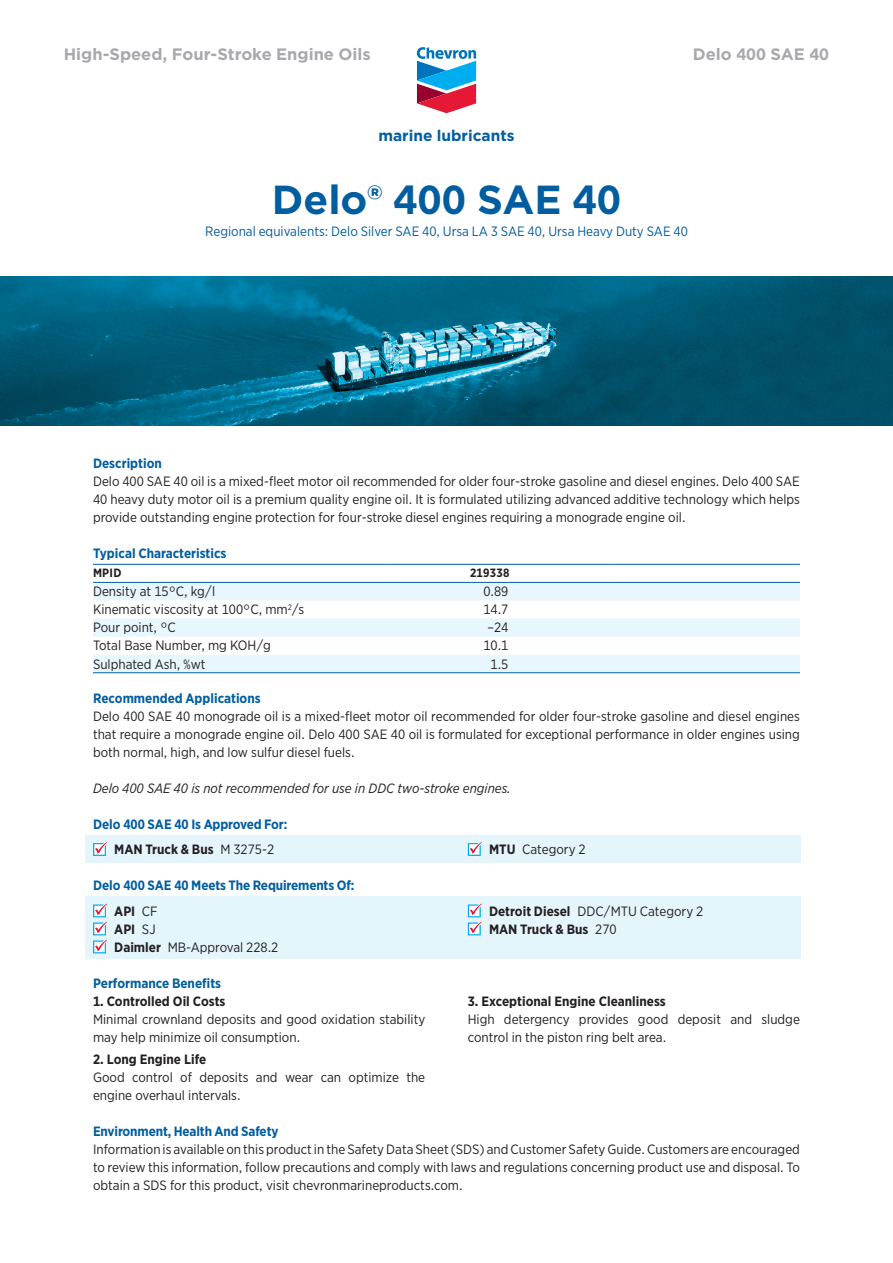
<style>
.page{position:relative;width:893px;height:1263px;background:#fff}
.page>*{position:absolute;margin:0;border:0;box-sizing:border-box;transform-origin:0 0}
.t1{font:700 40.5px "Gotham";color:#005ea0}
.t2{font:700 16.5px "Gotham";color:#a8a9ad}
.t3{font:700 15.45px "Gotham";color:#005ea0}
.t4{font:13.5px/18px "Gotham Narrow";color:#231f20}
.t5{font:700 13.5px/25.5px "Gotham Narrow";color:#005ea0}
.t6{font:700 13.5px/18px "Gotham Narrow";color:#231f20}
.t7{font:13.5px "Gotham Narrow";color:#005ea0}
.t8{font:italic 13.5px "Gotham Narrow";color:#231f20}
.t9{font:700 12px "Gotham Narrow";letter-spacing:.02em;color:#231f20}
.s1{color:#231f20}
.s2{font-weight:400;color:#231f20}
.s3{font-weight:700}
.s4{font-weight:400}
</style>
<div class="page">
<svg style="left:417px;top:47px;width:59px;height:66px"></svg>
<div style="left:85px;top:835px;width:715px;height:27px;background:#e5f5fc"></div>
<div style="left:85px;top:896px;width:715px;height:63px;background:#e5f5fc"></div>
<svg style="left:93px;top:583px;width:707px;height:89px;fill:#e8f6fd"></svg>
<hr style="left:93px;top:564px;width:294px;height:1px;background:#005ea0">
<hr style="left:387px;top:564px;width:221px;height:1px;background:#005ea0">
<hr style="left:608px;top:564px;width:192px;height:1px;background:#005ea0">
<hr style="left:93px;top:582px;width:294px;height:1px;background:#005ea0">
<hr style="left:387px;top:582px;width:221px;height:1px;background:#005ea0">
<hr style="left:608px;top:582px;width:192px;height:1px;background:#005ea0">
<hr style="left:93px;top:672px;width:294px;height:1px;background:#005ea0">
<hr style="left:387px;top:672px;width:221px;height:1px;background:#005ea0">
<hr style="left:608px;top:672px;width:192px;height:1px;background:#005ea0">
<svg style="left:93px;top:842px;width:14px;height:14px"></svg>
<svg style="left:468px;top:842px;width:14px;height:14px"></svg>
<svg style="left:93px;top:904px;width:14px;height:49px"></svg>
<svg style="left:468px;top:904px;width:14px;height:31px"></svg>
<img style="left:0;top:276px;width:893px;height:149px">
<p class="t2" style="left:64px;top:43px;width:309px">High-Speed, Four-Stroke Engine Oils</p>
<p class="t2" style="left:693px;top:43px;width:138px">Delo 400 SAE 40</p>
<p class="t3" style="left:378px;top:125px;width:138px">marine lubricants</p>
<h1 class="t1" style="left:272px;top:172px;width:351px">Delo® 400 SAE 40</h1>
<p class="t7" style="left:205px;top:223px;width:484px">Regional equivalents: Delo Silver SAE 40, Ursa LA 3 SAE 40, Ursa Heavy Duty SAE 40</p>
<p class="t5" style="left:93px;top:450px;width:70px">Description</p>
<p class="t4" style="left:93px;top:472px;width:708px;text-align:justify">Delo 400 SAE 40 oil is a mixed-fleet motor oil recommended for older four-stroke gasoline and diesel engines. Delo 400 SAE 40 heavy duty motor oil is a premium quality engine oil. It is formulated utilizing advanced additive technology which helps provide outstanding engine protection for four-stroke diesel engines requiring a monograde engine oil.</p>
<p class="t5" style="left:93px;top:540px;width:135px">Typical Characteristics</p>
<p class="t9" style="left:93px;top:565px;width:30px">MPID</p>
<p class="t9" style="left:470px;top:565px;width:41px">219338</p>
<p class="t4" style="left:93px;top:582px;width:124px">Density at 15°C, kg/l</p>
<p class="t4" style="left:483px;top:582px;width:27px">0.89</p>
<p class="t4" style="left:93px;top:600px;width:213px">Kinematic viscosity at 100°C, mm<sup>2</sup>/s</p>
<p class="t4" style="left:483px;top:600px;width:27px">14.7</p>
<p class="t4" style="left:93px;top:618px;width:84px">Pour point, °C</p>
<p class="t4" style="left:487px;top:618px;width:22px">–24</p>
<p class="t4" style="left:93px;top:636px;width:179px">Total Base Number, mg KOH/g</p>
<p class="t4" style="left:483px;top:636px;width:27px">10.1</p>
<p class="t4" style="left:93px;top:654px;width:114px">Sulphated Ash, %wt</p>
<p class="t4" style="left:491px;top:654px;width:19px">1.5</p>
<p class="t5" style="left:93px;top:685px;width:169px">Recommended Applications</p>
<p class="t4" style="left:93px;top:707px;width:708px;text-align:justify">Delo 400 SAE 40 monograde oil is a mixed-fleet motor oil recommended for older four-stroke gasoline and diesel engines that require a monograde engine oil. Delo 400 SAE 40 oil is formulated for exceptional performance in older engines using both normal, high, and low sulfur diesel fuels.</p>
<p class="t8" style="left:93px;top:780px;width:420px">Delo 400 SAE 40 is not recommended for use in DDC two-stroke engines.</p>
<p class="t5" style="left:114px;top:811px;width:175px;text-indent:-21px">Delo 400 SAE 40 Is Approved For:<br><span class="s1">MAN Truck &amp; Bus</span> <span class="s2">M 3275-2</span></p>
<p class="t4" style="left:489px;top:840px;width:98px"><span class="s3">MTU</span> Category 2</p>
<p class="t5" style="left:114px;top:873px;width:242px;text-indent:-21px">Delo 400 SAE 40 Meets The Requirements Of:<br><span class="s1">API</span> <span class="s2">CF</span></p>
<p class="t4" style="left:114px;top:920px;width:166px"><span class="s3">API</span> SJ<br><span class="s3">Daimler</span> MB-Approval 228.2</p>
<p class="t5" style="left:93px;top:970px;width:130px">Performance Benefits</p>
<p class="t6" style="left:93px;top:992px;width:134px">1. Controlled Oil Costs</p>
<p class="t4" style="left:93px;top:1010px;width:334px">Minimal crownland deposits and good oxidation stability may help minimize oil consumption.</p>
<p class="t6" style="left:93px;top:1050px;width:115px">2. Long Engine Life</p>
<p class="t4" style="left:93px;top:1068px;width:334px">Good control of deposits and wear can optimize the engine overhaul intervals.</p>
<p class="t6" style="left:489px;top:902px;width:216px">Detroit Diesel <span class="s4">DDC/MTU Category 2<br></span>MAN Truck &amp; Bus <span class="s4">270</span></p>
<p class="t6" style="left:468px;top:992px;width:200px">3. Exceptional Engine Cleanliness</p>
<p class="t4" style="left:468px;top:1010px;width:334px">High detergency provides good deposit and sludge control in the piston ring belt area.</p>
<p class="t5" style="left:93px;top:1118px;width:187px">Environment, Health And Safety</p>
<p class="t4" style="left:93px;top:1140px;width:708px;text-align:justify">Information is available on this product in the Safety Data Sheet (SDS) and Customer Safety Guide. Customers are encouraged to review this information, follow precautions and comply with laws and regulations concerning product use and disposal. To obtain a SDS for this product, visit chevronmarineproducts.com.</p>
</div>
